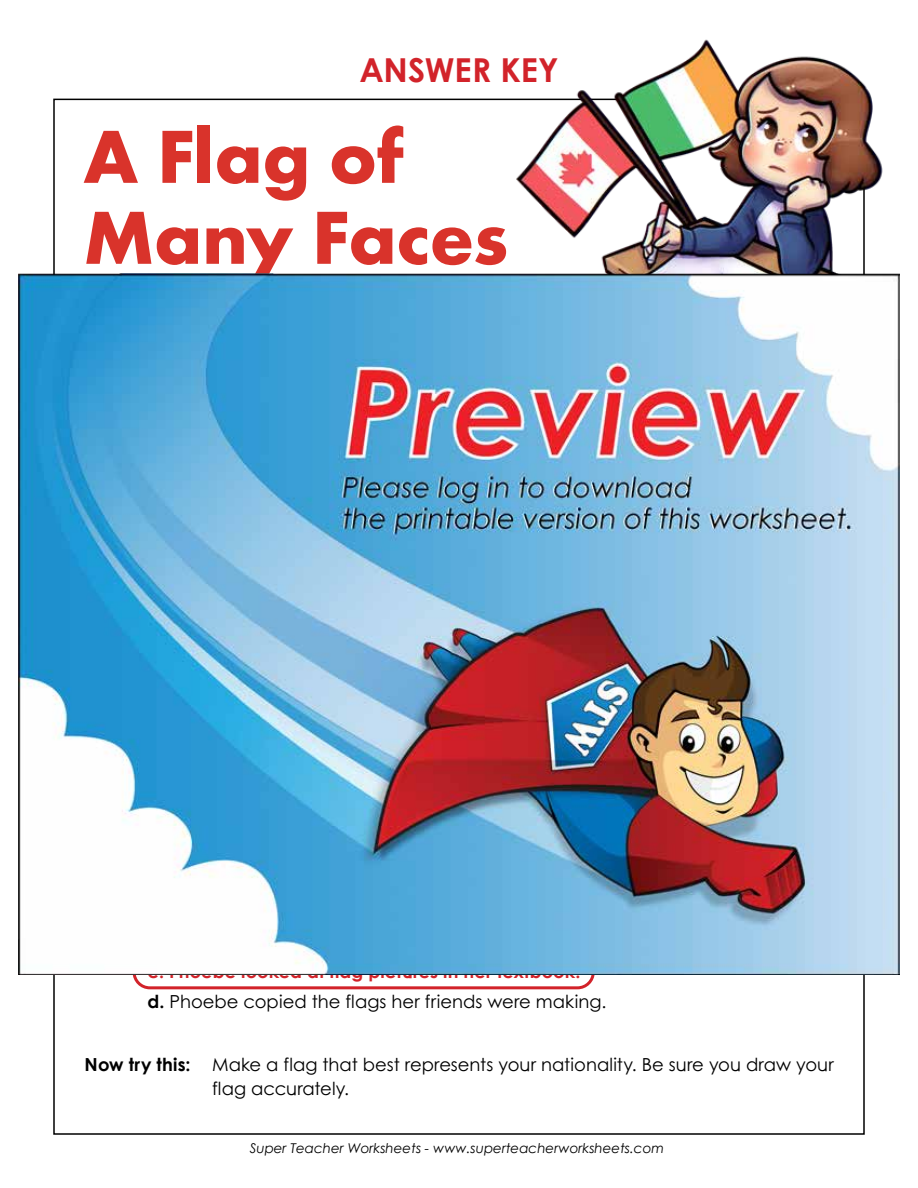
<style>
.page{position:relative;width:918px;height:1188px;background:#fff}
.page>*{position:absolute;margin:0;border:0;box-sizing:border-box;transform-origin:0 0}
.t1{font:700 78px/81px "Aharoni";letter-spacing:-.005em;color:#d9332b}
.t2{font:700 33px "Century Gothic 2";letter-spacing:-.005em;color:#d2232a}
.t3{font:18px/24px "Century STW4";color:#000}
.t4{font:700 18px/30px "Century STW4";letter-spacing:.005em;color:#d2232a}
.t5{font:italic 13.5px "Century Gothic 2";color:#000}
.s1{color:#000}
.s2{font-weight:400;color:#000}
.s3{font-weight:700}
</style>
<div class="page">
<img style="left:513px;top:39px;width:370px;height:234px">
<div style="left:133px;top:955px;width:462px;height:34px;border:3px solid #d2232a;border-radius:16px"></div>
<img style="left:18px;top:273px;width:882px;height:702px">
<h2 class="t2" style="left:359px;top:45px;width:201px">ANSWER KEY</h2>
<h1 class="t1" style="left:83px;top:124px;width:427px">A Flag of<br>Many Faces</h1>
<p class="t4" style="left:148px;top:956px;width:460px">c. Phoebe looked at flag pictures in her textbook.<br><span class="s1">d.</span> <span class="s2">Phoebe copied the flags her friends were making.</span></p>
<p class="t3" style="left:212px;top:1052px;width:623px;text-indent:-127px"><span class="s3">Now try this:</span> Make a flag that best represents your nationality. Be sure you draw your flag accurately.</p>
<p class="t5" style="left:250px;top:1139px;width:416px">Super Teacher Worksheets - www.superteacherworksheets.com</p>
</div>
